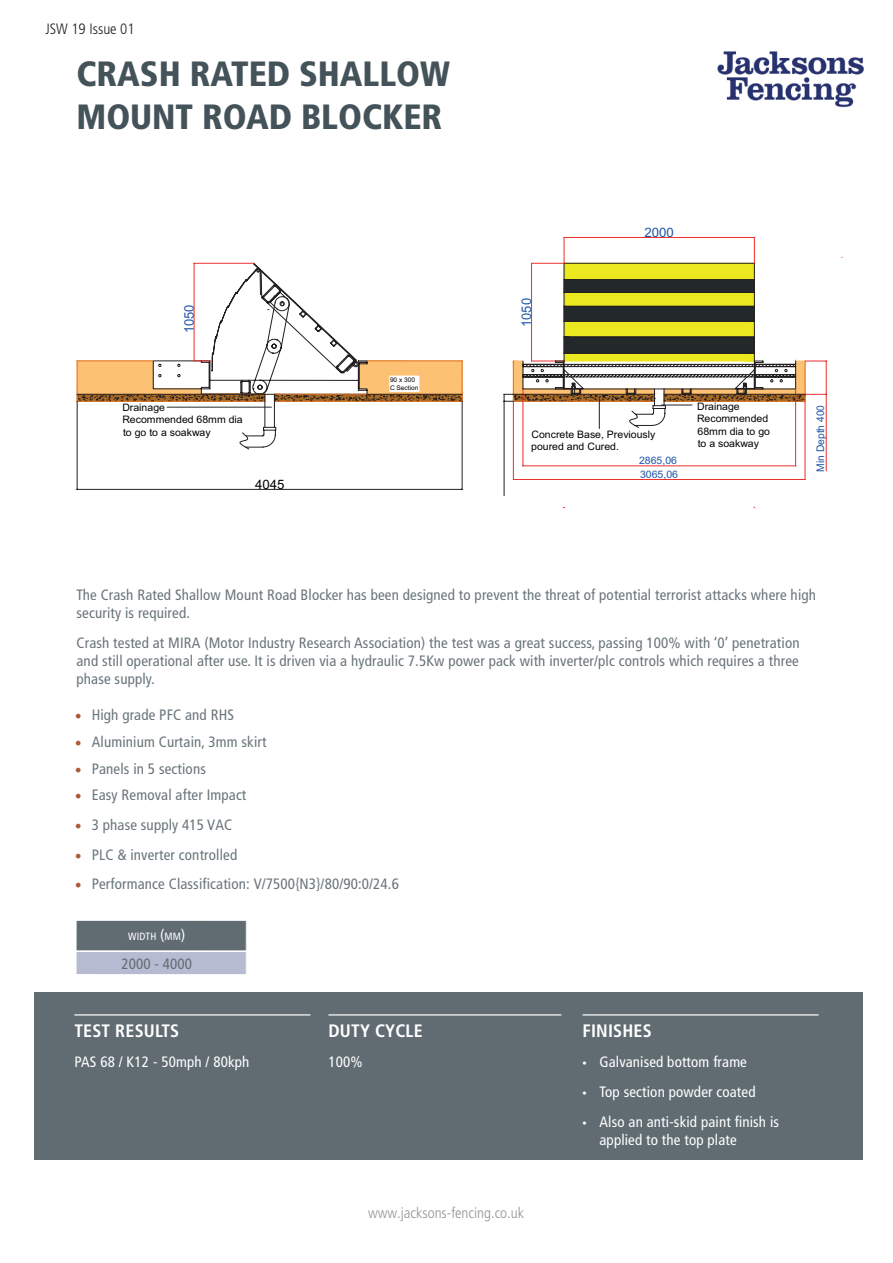
<style>
.page{position:relative;width:893px;height:1263px;background:#fff}
.page>*{position:absolute;margin:0;border:0;box-sizing:border-box;transform-origin:0 0}
.t1{font:900 condensed 35.1px "Frutiger LT Std";color:#445259}
.t2{font:700 condensed 18px "Frutiger LT Std";letter-spacing:.01em;color:#fff}
.t3{font:condensed 15px/18px "Frutiger LT Std";letter-spacing:.01em;color:#69757a}
.t4{font:condensed 15px/18px "Frutiger LT Std";letter-spacing:.01em;color:#fff}
.t5{font:300 condensed 15px "Frutiger LT Std";color:#939598}
.t6{font:300 condensed 15px "Frutiger LT Std";color:#231f20}
.t7{font:condensed 15px "Frutiger LT Std";letter-spacing:.01em;color:#606c72}
.t8{font:13.2px "Arial";color:#1e56a6}
.t9{font:12.9px "Arial";color:#1e56a6}
.t10{font:12.9px "Arial";color:#000001}
.t11{font:10.5px "Arial";color:#1e56a6}
.t12{font:condensed 10.5px "Frutiger LT Std";letter-spacing:.015em;color:#fff}
.t13{font:10.35px/12.5px "Arial";color:#000001}
.t14{font:10.35px "Arial";color:#1e56a6}
.t15{font:6.45px/7.8px "Arial";color:#000001}
.s1{font-family:"Minion Pro";font-stretch:normal;font-size:18px;color:#ad5b39}
.s2{font-size:15px}
.s3{font-family:"Myriad Pro";font-stretch:normal}
</style>
<div class="page">
<div style="left:76px;top:920px;width:678px;height:31px;background:#606c72"></div>
<div style="left:76px;top:951px;width:678px;height:24px;background:#b6bbd1"></div>
<div style="left:75px;top:951px;width:679px;height:24px;border:1px solid #fff"></div>
<hr style="left:245px;top:919px;width:2px;height:216px;background:#fff">
<div style="left:247px;top:911px;width:525px;height:75px;background:#fff"></div>
<div style="left:34px;top:992px;width:829px;height:168px;background:#606c72"></div>
<svg style="left:76px;top:237px;width:751px;height:259px"></svg>
<hr style="left:513px;top:394px;width:141px;height:1px;background:#231f20">
<hr style="left:664px;top:394px;width:141px;height:1px;background:#231f20">
<hr style="left:367px;top:394px;width:95px;height:1px;background:#231f20">
<hr style="left:77px;top:394px;width:188px;height:1px;background:#231f20">
<hr style="left:74px;top:1014px;width:236px;height:1px;background:#fff">
<hr style="left:328px;top:1014px;width:233px;height:1px;background:#fff">
<hr style="left:582px;top:1014px;width:237px;height:1px;background:#fff">
<img style="left:717px;top:51px;width:147px;height:57px">
<p class="t6" style="left:45px;top:21px;width:91px">JSW 19 Issue 01</p>
<p class="t1" style="left:77px;top:53px;width:375px">CRASH RATED SHALLOW</p>
<p class="t1" style="left:77px;top:95px;width:367px">MOUNT ROAD BLOCKER</p>
<p class="t8" style="left:181px;top:333px;width:30px;rotate:-90deg">1050</p>
<p class="t13" style="left:122px;top:401px;width:122px">Drainage<br>Recommended 68mm dia to go to a soakway</p>
<p class="t10" style="left:255px;top:476px;width:31px">4045</p>
<p class="t15" style="left:390px;top:376px;width:30px">90 x 300<br>C Section</p>
<p class="t8" style="left:518px;top:327px;width:30px;rotate:-90deg">1050</p>
<p class="t9" style="left:644px;top:224px;width:31px">2000</p>
<p class="t13" style="left:531px;top:428px;width:126px">Concrete Base, Previously poured and Cured.</p>
<p class="t14" style="left:639px;top:454px;width:40px">2865,06</p>
<p class="t14" style="left:640px;top:467px;width:40px">3065,06</p>
<p class="t13" style="left:697px;top:400px;width:75px">Drainage<br>Recommended<br>68mm dia to go to a soakway</p>
<p class="t11" style="left:813px;top:472px;width:68px;rotate:-90deg">Min Depth 400</p>
<p class="t3" style="left:77px;top:586px;width:741px">The Crash Rated Shallow Mount Road Blocker has been designed to prevent the threat of potential terrorist attacks where high security is required.</p>
<p class="t3" style="left:77px;top:633px;width:725px;text-align:justify">Crash tested at MIRA (Motor Industry Research Association) the test was a great success, passing 100% with ‘0’ penetration and still operational after use. It is driven via a hydraulic 7.5Kw power pack with inverter/plc controls which requires a three phase supply.</p>
<p class="t3" style="left:75px;top:706px;width:161px"><span class="s1">•</span> High grade PFC and RHS</p>
<p class="t3" style="left:75px;top:733px;width:193px"><span class="s1">•</span> Aluminium Curtain, 3mm skirt</p>
<p class="t3" style="left:75px;top:759px;width:133px"><span class="s1">•</span> Panels in 5 sections</p>
<p class="t3" style="left:75px;top:786px;width:173px"><span class="s1">•</span> Easy Removal after Impact</p>
<p class="t3" style="left:75px;top:816px;width:159px"><span class="s1">•</span> 3 phase supply 415 VAC</p>
<p class="t3" style="left:75px;top:846px;width:164px"><span class="s1">•</span> PLC &amp; inverter controlled</p>
<p class="t3" style="left:75px;top:875px;width:326px"><span class="s1">•</span> Performance Classification: V/7500{N3}/80/90:0/24.6</p>
<p class="t12" style="left:128px;top:931px;width:59px">WIDTH <span class="s2">(</span>MM<span class="s2">)</span></p>
<p class="t7" style="left:121px;top:955px;width:72px">2000 - 4000</p>
<p class="t2" style="left:74px;top:1020px;width:106px">TEST RESULTS</p>
<p class="t4" style="left:74px;top:1053px;width:177px">PAS 68 / K12 - 50mph / 80kph</p>
<p class="t2" style="left:328px;top:1020px;width:96px">DUTY CYCLE</p>
<p class="t4" style="left:328px;top:1053px;width:36px">100%</p>
<p class="t5" style="left:368px;top:1205px;width:158px">www.jacksons-fencing.co.uk</p>
<p class="t2" style="left:582px;top:1020px;width:71px">FINISHES</p>
<p class="t4" style="left:582px;top:1053px;width:166px"><span class="s3">•</span> Galvanised bottom frame</p>
<p class="t4" style="left:582px;top:1083px;width:175px"><span class="s3">•</span> Top section powder coated</p>
<p class="t4" style="left:599px;top:1112px;width:181px;text-indent:-17px"><span class="s3">•</span> Also an anti-skid paint finish is applied to the top plate</p>
</div>
